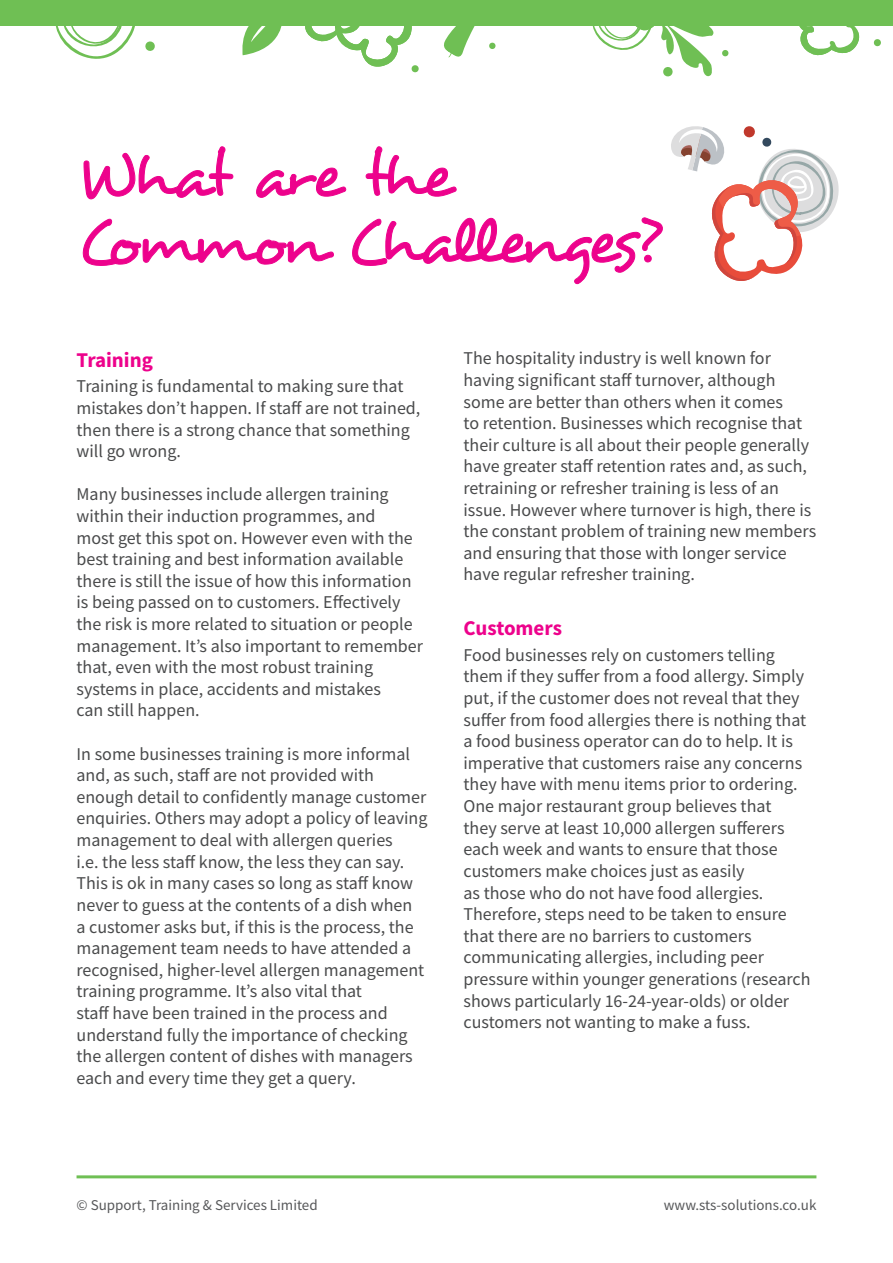
<style>
.page{position:relative;width:893px;height:1263px;background:#fff}
.page>*{position:absolute;margin:0;border:0;box-sizing:border-box;transform-origin:0 0}
.t1{font:64.5px/66px "Desyrel";letter-spacing:-.1em;color:#ed028c}
.t2{font:700 21px "Source Sans Pro";color:#ed028c}
.t3{font:18px/21.6px "Source Sans Pro";color:#494a4b}
.t4{font:15px "Source Sans Pro";color:#57585a}
</style>
<div class="page">
<div style="left:0;top:0;width:893px;height:26px;background:#6fbf54"></div>
<svg style="left:444px;top:26px;width:31px;height:32px"></svg>
<svg style="left:55px;top:26px;width:100px;height:33px"></svg>
<svg style="left:592px;top:26px;width:122px;height:51px"></svg>
<svg style="left:722px;top:50px;width:7px;height:7px"></svg>
<svg style="left:489px;top:42px;width:7px;height:7px"></svg>
<svg style="left:873px;top:39px;width:8px;height:8px"></svg>
<svg style="left:242px;top:26px;width:40px;height:29px"></svg>
<svg style="left:305px;top:26px;width:114px;height:47px"></svg>
<svg style="left:799px;top:26px;width:61px;height:30px"></svg>
<hr style="left:77px;top:1175px;width:739px;height:3px;background:#6fbf54">
<svg style="left:83px;top:146px;width:151px;height:53px"></svg>
<svg style="left:256px;top:167px;width:91px;height:31px"></svg>
<svg style="left:365px;top:146px;width:92px;height:51px"></svg>
<svg style="left:83px;top:218px;width:251px;height:48px"></svg>
<svg style="left:352px;top:217px;width:310px;height:68px"></svg>
<svg style="left:671px;top:126px;width:168px;height:155px"></svg>
<p class="t1" style="left:77px;top:144px;width:585px">What are the<br>Common Challenges?</p>
<p class="t2" style="left:77px;top:345px;width:78px">Training</p>
<p class="t3" style="left:77px;top:376px;width:345px">Training is fundamental to making sure that mistakes don’t happen. If staff are not trained, then there is a strong chance that something will go wrong.</p>
<p class="t3" style="left:77px;top:484px;width:348px">Many businesses include allergen training within their induction programmes, and<br>most get this spot on. However even with the best training and best information available there is still the issue of how this information is being passed on to customers. Effectively the risk is more related to situation or people management. It’s also important to remember that, even with the most robust training systems in place, accidents and mistakes<br>can still happen.</p>
<p class="t3" style="left:77px;top:743px;width:352px">In some businesses training is more informal and, as such, staff are not provided with enough detail to confidently manage customer enquiries. Others may adopt a policy of leaving management to deal with allergen queries<br>i.e. the less staff know, the less they can say.<br>This is ok in many cases so long as staff know never to guess at the contents of a dish when<br>a customer asks but, if this is the process, the management team needs to have attended a recognised, higher-level allergen management training programme. It’s also vital that<br>staff have been trained in the process and understand fully the importance of checking the allergen content of dishes with managers each and every time they get a query.</p>
<p class="t3" style="left:463px;top:347px;width:354px">The hospitality industry is well known for having significant staff turnover, although some are better than others when it comes<br>to retention. Businesses which recognise that their culture is all about their people generally have greater staff retention rates and, as such, retraining or refresher training is less of an issue. However where turnover is high, there is the constant problem of training new members and ensuring that those with longer service have regular refresher training.</p>
<p class="t2" style="left:463px;top:614px;width:100px">Customers</p>
<p class="t3" style="left:463px;top:644px;width:344px">Food businesses rely on customers telling them if they suffer from a food allergy. Simply put, if the customer does not reveal that they suffer from food allergies there is nothing that a food business operator can do to help. It is imperative that customers raise any concerns they have with menu items prior to ordering.</p>
<p class="t3" style="left:463px;top:795px;width:349px">One major restaurant group believes that<br>they serve at least 10,000 allergen sufferers each week and wants to ensure that those customers make choices just as easily<br>as those who do not have food allergies.<br>Therefore, steps need to be taken to ensure that there are no barriers to customers communicating allergies, including peer pressure within younger generations (research shows particularly 16-24-year-olds) or older customers not wanting to make a fuss.</p>
<p class="t4" style="left:77px;top:1196px;width:243px">© Support, Training &amp; Services Limited</p>
<p class="t4" style="left:664px;top:1196px;width:154px">www.sts-solutions.co.uk</p>
</div>
